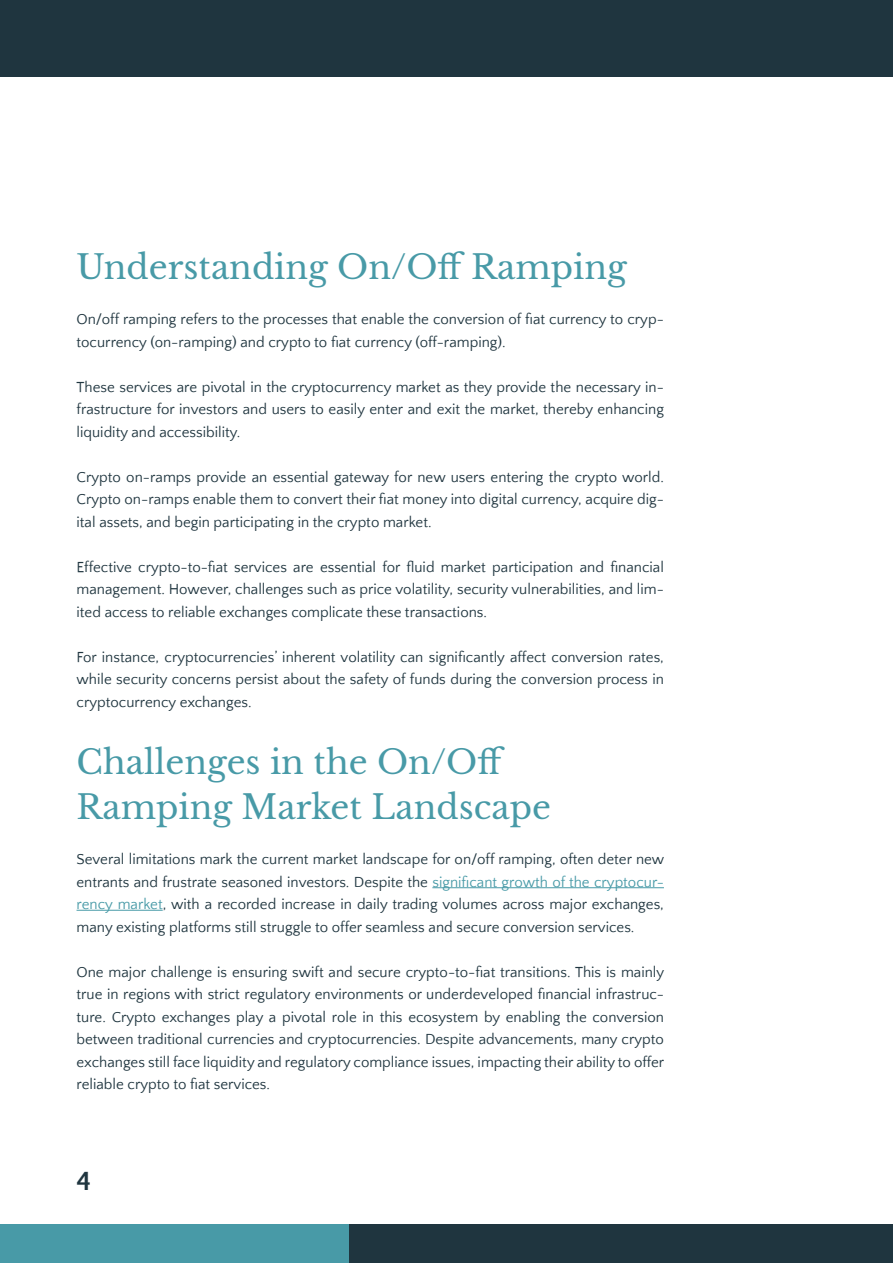
<style>
.page{position:relative;width:893px;height:1263px;background:#fff}
.page>*{position:absolute;margin:0;border:0;box-sizing:border-box;transform-origin:0 0}
.t1{font:33px "Libre Baskerville";color:#489aa7}
.t2{font:700 27px "Quattrocento Sans";color:#1f353f}
.t3{font:15px/22.5px "Quattrocento Sans";color:#1f353f;text-align:justify}
.s1{color:#489aa7}
</style>
<div class="page">
<div style="left:0;top:0;width:893px;height:77px;background:#1f353f"></div>
<div style="left:349px;top:1224px;width:544px;height:39px;background:#1f353f"></div>
<div style="left:0;top:1224px;width:349px;height:39px;background:#489aa7"></div>
<hr style="left:432px;top:887px;width:232px;height:1px;background:#489aa7">
<hr style="left:77px;top:910px;width:86px;height:1px;background:#489aa7">
<h2 class="t1" style="left:77px;top:247px;width:552px">Understanding On/Off Ramping</h2>
<p class="t3" style="left:77px;top:308px;width:589px">On/off ramping refers to the processes that enable the conversion of fiat currency to cryp&shy;tocurrency (on-ramping) and crypto to fiat currency (off-ramping).</p>
<p class="t3" style="left:77px;top:376px;width:589px">These services are pivotal in the cryptocurrency market as they provide the necessary in&shy;frastructure for investors and users to easily enter and exit the market, thereby enhancing liquidity and accessibility.</p>
<p class="t3" style="left:77px;top:466px;width:589px">Crypto on-ramps provide an essential gateway for new users entering the crypto world.<br>Crypto on-ramps enable them to convert their fiat money into digital currency, acquire dig&shy;ital assets, and begin participating in the crypto market.</p>
<p class="t3" style="left:77px;top:556px;width:589px">Effective crypto-to-fiat services are essential for fluid market participation and financial management. However, challenges such as price volatility, security vulnerabilities, and lim&shy;ited access to reliable exchanges complicate these transactions.</p>
<p class="t3" style="left:77px;top:646px;width:589px">For instance, cryptocurrencies’ inherent volatility can significantly affect conversion rates, while security concerns persist about the safety of funds during the conversion process in cryptocurrency exchanges.</p>
<h2 class="t1" style="left:77px;top:742px;width:430px">Challenges in the On/Off</h2>
<h2 class="t1" style="left:77px;top:787px;width:476px">Ramping Market Landscape</h2>
<p class="t3" style="left:77px;top:848px;width:589px">Several limitations mark the current market landscape for on/off ramping, often deter new entrants and frustrate seasoned investors. Despite the <span class="s1">significant growth of the cryptocur&shy;rency market</span>, with a recorded increase in daily trading volumes across major exchanges, many existing platforms still struggle to offer seamless and secure conversion services.</p>
<p class="t3" style="left:77px;top:961px;width:589px">One major challenge is ensuring swift and secure crypto-to-fiat transitions. This is mainly true in regions with strict regulatory environments or underdeveloped financial infrastruc&shy;ture. Crypto exchanges play a pivotal role in this ecosystem by enabling the conversion between traditional currencies and cryptocurrencies. Despite advancements, many crypto exchanges still face liquidity and regulatory compliance issues, impacting their ability to offer reliable crypto to fiat services.</p>
<h2 class="t2" style="left:77px;top:1167px;width:16px">4</h2>
</div>
